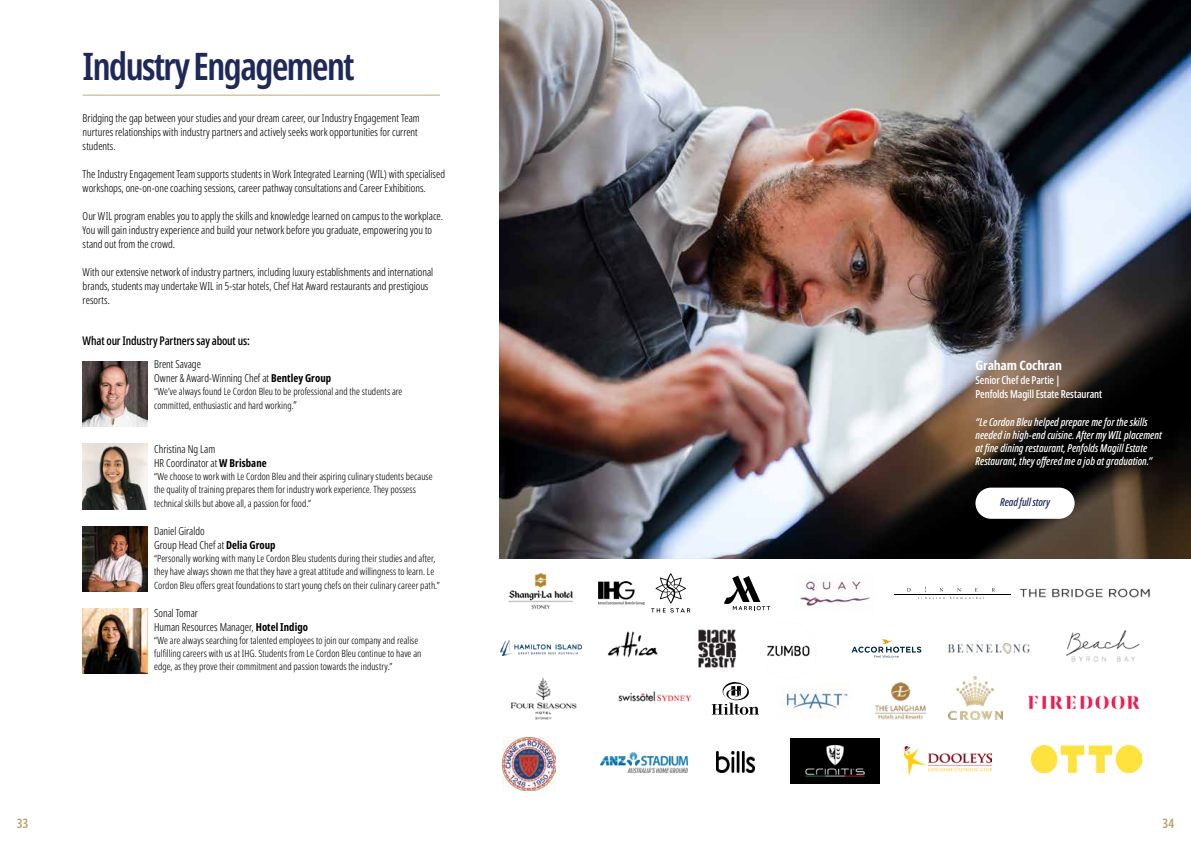
<style>
.page{position:relative;width:1191px;height:842px;background:#fff}
.page>*{position:absolute;margin:0;border:0;box-sizing:border-box;transform-origin:0 0}
.t1{font:600 extra-condensed 38px "Noto Sans Display";letter-spacing:-.04em;color:#1e2859}
.t2{font:700 condensed 13px "Noto Sans Display";letter-spacing:-.01em;color:#fff}
.t3{font:600 extra-condensed 13px "Noto Sans Display";color:#bea26a}
.t4{font:500 extra-condensed 12px "Noto Sans Display";letter-spacing:-.015em;color:#000}
.t5{font:300 extra-condensed 11px/14px "Noto Sans Display";color:#000}
.t6{font:italic 500 extra-condensed 11px/13.2px "Noto Sans Display";color:#fff}
.t7{font:500 extra-condensed 11px/14px "Noto Sans Display";letter-spacing:-.01em;color:#fff}
.t8{font:italic 500 extra-condensed 11px "Noto Sans Display";letter-spacing:-.01em;color:#1e2859}
.t9{font:300 extra-condensed 10px/13px "Noto Sans Display";letter-spacing:.005em;color:#000}
.s1{font-weight:700}
.s2{font-size:11px}
</style>
<div class="page">
<hr style="left:83px;top:95px;width:357px;height:1px;background:#c3a976">
<img style="left:83px;top:608px;width:65px;height:66px">
<img style="left:83px;top:361px;width:65px;height:66px">
<img style="left:83px;top:444px;width:65px;height:65px">
<img style="left:83px;top:526px;width:65px;height:66px">
<img style="left:499px;top:0;width:692px;height:559px">
<img style="left:508px;top:573px;width:65px;height:37px">
<img style="left:1066px;top:630px;width:74px;height:32px">
<img style="left:767px;top:645px;width:43px;height:12px">
<img style="left:607px;top:631px;width:51px;height:26px">
<img style="left:698px;top:629px;width:38px;height:39px">
<svg style="left:851px;top:639px;width:70px;height:19px"></svg>
<img style="left:948px;top:643px;width:82px;height:10px">
<img style="left:500px;top:641px;width:82px;height:15px">
<hr style="left:894px;top:594px;width:116px;height:1px;background:#000">
<svg style="left:918px;top:586px;width:66px;height:13px"></svg>
<img style="left:800px;top:580px;width:70px;height:27px">
<img style="left:598px;top:581px;width:47px;height:23px">
<svg style="left:724px;top:576px;width:46px;height:34px"></svg>
<svg style="left:651px;top:573px;width:39px;height:39px"></svg>
<img style="left:510px;top:678px;width:67px;height:42px">
<img style="left:618px;top:691px;width:73px;height:11px">
<svg style="left:711px;top:682px;width:48px;height:33px"></svg>
<img style="left:784px;top:690px;width:64px;height:27px">
<img style="left:875px;top:682px;width:52px;height:38px">
<img style="left:948px;top:677px;width:54px;height:43px">
<img style="left:503px;top:737px;width:53px;height:53px">
<img style="left:600px;top:752px;width:87px;height:20px">
<img style="left:716px;top:752px;width:39px;height:20px">
<img style="left:790px;top:739px;width:90px;height:44px">
<img style="left:905px;top:746px;width:87px;height:30px">
<img style="left:1019px;top:588px;width:131px;height:10px">
<img style="left:1031px;top:746px;width:110px;height:26px">
<img style="left:1028px;top:695px;width:112px;height:15px">
<div style="left:975px;top:488px;width:99px;height:31px;background:#fff;border-radius:16px"></div>
<h1 class="t1" style="left:83px;top:39px;width:273px">Industry Engagement</h1>
<p class="t5" style="left:83px;top:111px;width:338px">Bridging the gap between your studies and your dream career, our Industry Engagement Team nurtures relationships with industry partners and actively seeks work opportunities for current students.</p>
<p class="t5" style="left:83px;top:167px;width:364px">The Industry Engagement Team supports students in Work Integrated Learning (WIL) with specialised workshops, one-on-one coaching sessions, career pathway consultations and Career Exhibitions.</p>
<p class="t5" style="left:83px;top:209px;width:362px">Our WIL program enables you to apply the skills and knowledge learned on campus to the workplace.<br>You will gain industry experience and build your network before you graduate, empowering you to stand out from the crowd.</p>
<p class="t5" style="left:83px;top:265px;width:352px">With our extensive network of industry partners, including luxury establishments and international brands, students may undertake WIL in 5-star hotels, Chef Hat Award restaurants and prestigious resorts.</p>
<p class="t4" style="left:83px;top:333px;width:169px">What our Industry Partners say about us:</p>
<p class="t5" style="left:154px;top:357px;width:179px">Brent Savage<br>Owner &amp; Award-Winning Chef at <span class="s1">Bentley Group</span></p>
<p class="t9" style="left:154px;top:385px;width:250px;line-height:14px">“We’ve always found Le Cordon Bleu to be professional and the students are committed, enthusiastic and hard working.<span class="s2">”</span></p>
<p class="t5" style="left:154px;top:442px;width:114px">Christina Ng Lam<br>HR Coordinator at <span class="s1">W Brisbane</span></p>
<p class="t9" style="left:154px;top:470px;width:280px">“We choose to work with Le Cordon Bleu and their aspiring culinary students because the quality of training prepares them for industry work experience. They possess</p>
<p class="t9" style="left:154px;top:497px;width:159px">technical skills but above all, a passion for food.”</p>
<p class="t5" style="left:154px;top:524px;width:123px">Daniel Giraldo<br>Group Head Chef at <span class="s1">Delia Group</span></p>
<p class="t9" style="left:154px;top:552px;width:283px">“Personally working with many Le Cordon Bleu students during their studies and after, they have always shown me that they have a great attitude and willingness to learn. Le</p>
<p class="t9" style="left:154px;top:579px;width:287px">Cordon Bleu offers great foundations to start young chefs on their culinary career path.”</p>
<p class="t5" style="left:154px;top:607px;width:155px">Sonal Tomar<br>Human Resources Manager, <span class="s1">Hotel Indigo</span></p>
<p class="t9" style="left:154px;top:634px;width:269px">“We are always searching for talented employees to join our company and realise fulfilling careers with us at IHG. Students from Le Cordon Bleu continue to have an edge, as they prove their commitment and passion towards the industry.”</p>
<p class="t2" style="left:975px;top:356px;width:88px">Graham Cochran</p>
<p class="t7" style="left:975px;top:374px;width:128px">Senior Chef de Partie |<br>Penfolds Magill Estate Restaurant</p>
<p class="t6" style="left:975px;top:415px;width:188px">“Le Cordon Bleu helped prepare me for the skills needed in high-end cuisine. After my WIL placement at fine dining restaurant, Penfolds Magill Estate Restaurant, they offered me a job at graduation.”</p>
<p class="t8" style="left:1000px;top:494px;width:51px">Read full story</p>
<p class="t3" style="left:17px;top:813px;width:13px">33</p>
<p class="t3" style="left:1162px;top:813px;width:13px">34</p>
</div>
